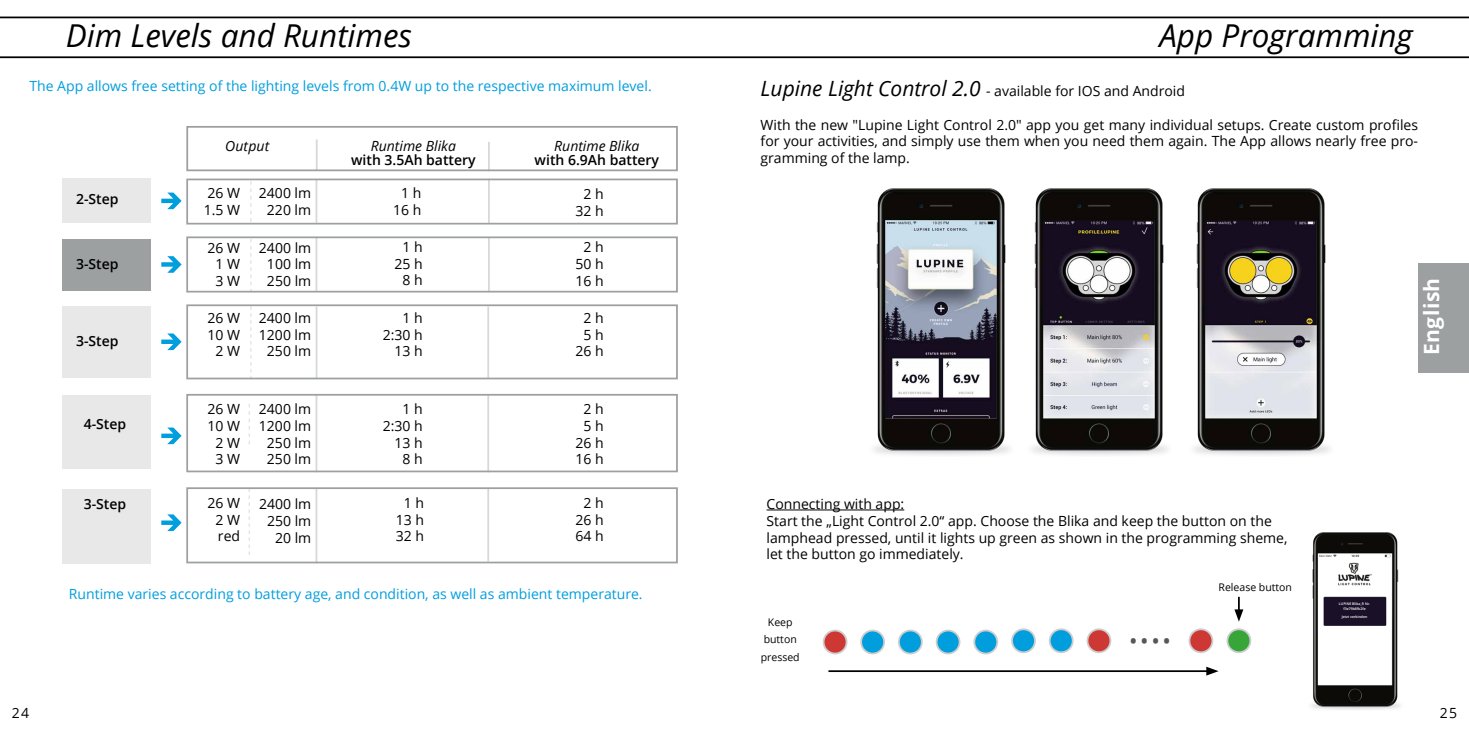
<style>
.page{position:relative;width:1469px;height:735px;background:#fff}
.page>*{position:absolute;margin:0;border:0;box-sizing:border-box;transform-origin:0 0}
.t1{font:42px "Open Sans";color:#575756}
.t2{font:italic 31.5px "Open Sans";color:#000}
.t3{font:700 21px "Open Sans";letter-spacing:.025em;color:#fff}
.t4{font:14px/16.8px "Open Sans";color:#000;text-align:center}
.t5{font:14px "Open Sans";color:#009edd}
.t6{font:600 14px "Open Sans";color:#000}
.t7{font:italic 14px "Open Sans";color:#000}
.t8{font:10.5px/17.3px "Open Sans";color:#000;text-align:center}
.t9{font:600 3.5px/4.2px "Open Sans";color:#fff;text-align:center}
.s1{font-style:italic;font-size:21px}
</style>
<div class="page">
<div style="left:1418px;top:263px;width:50px;height:110px;background:#9da0a1"></div>
<svg style="left:0;top:17px;width:1468px;height:41px"></svg>
<div style="left:186px;top:126px;width:492px;height:45px;border:2px solid #9d9ea0"></div>
<div style="left:186px;top:178px;width:492px;height:46px;border:2px solid #9da0a1"></div>
<div style="left:186px;top:487px;width:492px;height:76px;border:2px solid #9da0a1"></div>
<svg style="left:249px;top:488px;width:1px;height:66px"></svg>
<div style="left:186px;top:393px;width:492px;height:79px;border:2px solid #9da0a1"></div>
<div style="left:186px;top:304px;width:492px;height:75px;border:2px solid #9da0a1"></div>
<div style="left:186px;top:236px;width:492px;height:56px;border:2px solid #9da0a1"></div>
<div style="left:63px;top:178px;width:88px;height:45px;background:#e8e8e9"></div>
<div style="left:63px;top:306px;width:88px;height:72px;background:#e8e8e9"></div>
<div style="left:63px;top:239px;width:88px;height:51px;background:#9da0a1"></div>
<div style="left:63px;top:395px;width:88px;height:73px;background:#e8e8e9"></div>
<div style="left:63px;top:488px;width:88px;height:75px;background:#e8e8e9"></div>
<hr style="left:488px;top:178px;width:2px;height:46px;background:#9d9ea0">
<hr style="left:488px;top:238px;width:2px;height:53px;background:#9d9ea0">
<hr style="left:315px;top:394px;width:2px;height:78px;background:#9d9ea0">
<hr style="left:315px;top:487px;width:2px;height:76px;background:#9d9ea0">
<hr style="left:316px;top:306px;width:1px;height:72px;background:#9d9ea0">
<hr style="left:315px;top:180px;width:2px;height:42px;background:#9d9ea0">
<hr style="left:315px;top:238px;width:2px;height:52px;background:#9d9ea0">
<hr style="left:487px;top:306px;width:2px;height:72px;background:#9d9ea0">
<hr style="left:487px;top:393px;width:2px;height:79px;background:#9d9ea0">
<hr style="left:487px;top:488px;width:2px;height:73px;background:#9d9ea0">
<svg style="left:250px;top:181px;width:1px;height:40px"></svg>
<svg style="left:249px;top:404px;width:1px;height:40px"></svg>
<svg style="left:250px;top:239px;width:1px;height:53px"></svg>
<svg style="left:250px;top:306px;width:1px;height:73px"></svg>
<svg style="left:161px;top:192px;width:21px;height:17px"></svg>
<svg style="left:161px;top:256px;width:21px;height:16px"></svg>
<svg style="left:161px;top:333px;width:21px;height:17px"></svg>
<svg style="left:161px;top:427px;width:21px;height:17px"></svg>
<svg style="left:161px;top:514px;width:21px;height:16px"></svg>
<hr style="left:488px;top:142px;width:2px;height:29px;background:#9d9ea0">
<hr style="left:316px;top:139px;width:1px;height:31px;background:#9d9ea0">
<img style="left:874px;top:188px;width:136px;height:267px">
<img style="left:1032px;top:188px;width:136px;height:267px">
<img style="left:1194px;top:188px;width:136px;height:267px">
<svg style="left:860px;top:629px;width:25px;height:25px"></svg>
<div style="left:862px;top:631px;width:21px;height:21px;background:#009edd;border-radius:50%"></div>
<svg style="left:898px;top:629px;width:24px;height:25px"></svg>
<div style="left:899px;top:631px;width:22px;height:21px;background:#009edd;border-radius:50%"></div>
<svg style="left:935px;top:629px;width:25px;height:25px"></svg>
<div style="left:937px;top:631px;width:21px;height:21px;background:#009edd;border-radius:50%"></div>
<svg style="left:973px;top:629px;width:25px;height:25px"></svg>
<div style="left:975px;top:631px;width:21px;height:21px;background:#009edd;border-radius:50%"></div>
<svg style="left:1011px;top:628px;width:24px;height:24px"></svg>
<div style="left:1012px;top:629px;width:22px;height:22px;background:#009edd;border-radius:50%"></div>
<svg style="left:1048px;top:628px;width:25px;height:24px"></svg>
<div style="left:1050px;top:629px;width:21px;height:22px;background:#009edd;border-radius:50%"></div>
<svg style="left:1226px;top:628px;width:25px;height:24px"></svg>
<div style="left:1228px;top:629px;width:21px;height:22px;background:#38a539;border-radius:50%"></div>
<svg style="left:822px;top:629px;width:25px;height:25px"></svg>
<div style="left:824px;top:631px;width:21px;height:21px;background:#cd3835;border-radius:50%"></div>
<svg style="left:1086px;top:628px;width:25px;height:24px"></svg>
<div style="left:1088px;top:629px;width:21px;height:22px;background:#cd3835;border-radius:50%"></div>
<svg style="left:1188px;top:628px;width:25px;height:24px"></svg>
<div style="left:1190px;top:629px;width:21px;height:22px;background:#cd3835;border-radius:50%"></div>
<svg style="left:1234px;top:596px;width:9px;height:25px"></svg>
<hr style="left:828px;top:670px;width:380px;height:1px;background:#000">
<svg style="left:1206px;top:666px;width:12px;height:9px"></svg>
<img style="left:1311px;top:532px;width:89px;height:178px">
<hr style="left:766px;top:509px;width:138px;height:1px;background:#000">
<div style="left:1327px;top:602px;width:50px;height:18px;background:#1a1028"></div>
<h2 class="t2" style="left:66px;top:14px;width:348px">Dim Levels and Runtimes</h2>
<p class="t5" style="left:29px;top:76px;width:624px">The App allows free setting of the lighting levels from 0.4W up to the respective maximum level.</p>
<p class="t6" style="left:76px;top:189px;width:44px">2-Step</p>
<p class="t6" style="left:76px;top:254px;width:44px">3-Step</p>
<p class="t6" style="left:76px;top:331px;width:44px">3-Step</p>
<p class="t6" style="left:84px;top:414px;width:44px">4-Step</p>
<p class="t6" style="left:84px;top:494px;width:44px">3-Step</p>
<p class="t7" style="left:225px;top:136px;width:46px">Output</p>
<p class="t7" style="left:554px;top:136px;width:87px">Runtime Blika</p>
<p class="t6" style="left:534px;top:150px;width:126px">with 6.9Ah battery</p>
<p class="t7" style="left:371px;top:136px;width:87px">Runtime Blika</p>
<p class="t6" style="left:351px;top:150px;width:126px">with 3.5Ah battery</p>
<p class="t4" style="left:204px;top:184px;width:38px;text-align:left">26 W<br>1.5 W</p>
<p class="t4" style="left:259px;top:184px;width:54px">2400 lm<br>220 lm</p>
<p class="t4" style="left:393px;top:184px;width:30px">1 h<br>16 h</p>
<p class="t4" style="left:575px;top:185px;width:30px">2 h<br>32 h</p>
<p class="t4" style="left:207px;top:239px;width:34px">26 W<br>1 W<br>3 W</p>
<p class="t4" style="left:394px;top:238px;width:30px">1 h<br>25 h<br>8 h</p>
<p class="t4" style="left:575px;top:238px;width:30px">2 h<br>50 h<br>16 h</p>
<p class="t4" style="left:383px;top:309px;width:41px;text-align:right">1 h<br>2:30 h<br>13 h</p>
<p class="t4" style="left:575px;top:309px;width:30px">2 h<br>5 h<br>26 h</p>
<p class="t4" style="left:259px;top:238px;width:54px">2400 lm<br>100 lm<br>250 lm</p>
<p class="t4" style="left:259px;top:309px;width:54px">2400 lm<br>1200 lm<br>250 lm</p>
<p class="t4" style="left:207px;top:309px;width:34px">26 W<br>10 W<br>2 W</p>
<p class="t4" style="left:207px;top:400px;width:34px">26 W<br>10 W<br>2 W<br>3 W</p>
<p class="t4" style="left:259px;top:400px;width:54px">2400 lm<br>1200 lm<br>250 lm<br>250 lm</p>
<p class="t4" style="left:215px;top:493px;width:26px;text-align:justify;text-indent:-8px">26 W 2 W red</p>
<p class="t4" style="left:259px;top:495px;width:54px;text-align:right">2400 lm<br>250 lm<br>20 lm</p>
<p class="t4" style="left:383px;top:400px;width:41px;text-align:right">1 h<br>2:30 h<br>13 h<br>8 h</p>
<p class="t4" style="left:575px;top:400px;width:30px">2 h<br>5 h<br>26 h<br>16 h</p>
<p class="t4" style="left:396px;top:493px;width:30px">1 h<br>13 h<br>32 h</p>
<p class="t4" style="left:575px;top:493px;width:30px">2 h<br>26 h<br>64 h</p>
<p class="t5" style="left:69px;top:584px;width:575px">Runtime varies according to battery age, and condition, as well as ambient temperature.</p>
<h2 class="t2" style="left:1159px;top:14px;width:254px">App Programming</h2>
<p class="t4" style="left:760px;top:82px;width:426px"><span class="s1">Lupine Light Control 2.0</span> - available for IOS and Android</p>
<p class="t4" style="left:760px;top:116px;width:659px;text-align:justify">With the new "Lupine Light Control 2.0" app you get many individual setups. Create custom profiles for your activities, and simply use them when you need them again. The App allows nearly free pro&shy;gramming of the lamp.</p>
<h3 class="t3" style="left:1416px;top:355px;width:79px;rotate:-90deg">English</h3>
<p class="t4" style="left:766px;top:495px;width:522px;text-align:left">Connecting with app:<br>Start the „Light Control 2.0“ app. Choose the Blika and keep the button on the lamphead pressed, until it lights up green as shown in the programming sheme, let the button go immediately.</p>
<p class="t8" style="left:760px;top:612px;width:40px">Keep button pressed</p>
<h1 class="t1" style="left:1127px;top:598px;width:46px">....</h1>
<p class="t8" style="left:1218px;top:578px;width:75px">Release button</p>
<p class="t9" style="left:1338px;top:601px;width:33px">LUPINE Blika_R Nr. f3e79b8fb2fe</p>
<p class="t9" style="left:1341px;top:614px;width:27px">Jetzt verbinden</p>
<p class="t4" style="left:12px;top:704px;width:19px">24</p>
<p class="t4" style="left:1439px;top:704px;width:19px">25</p>
</div>
